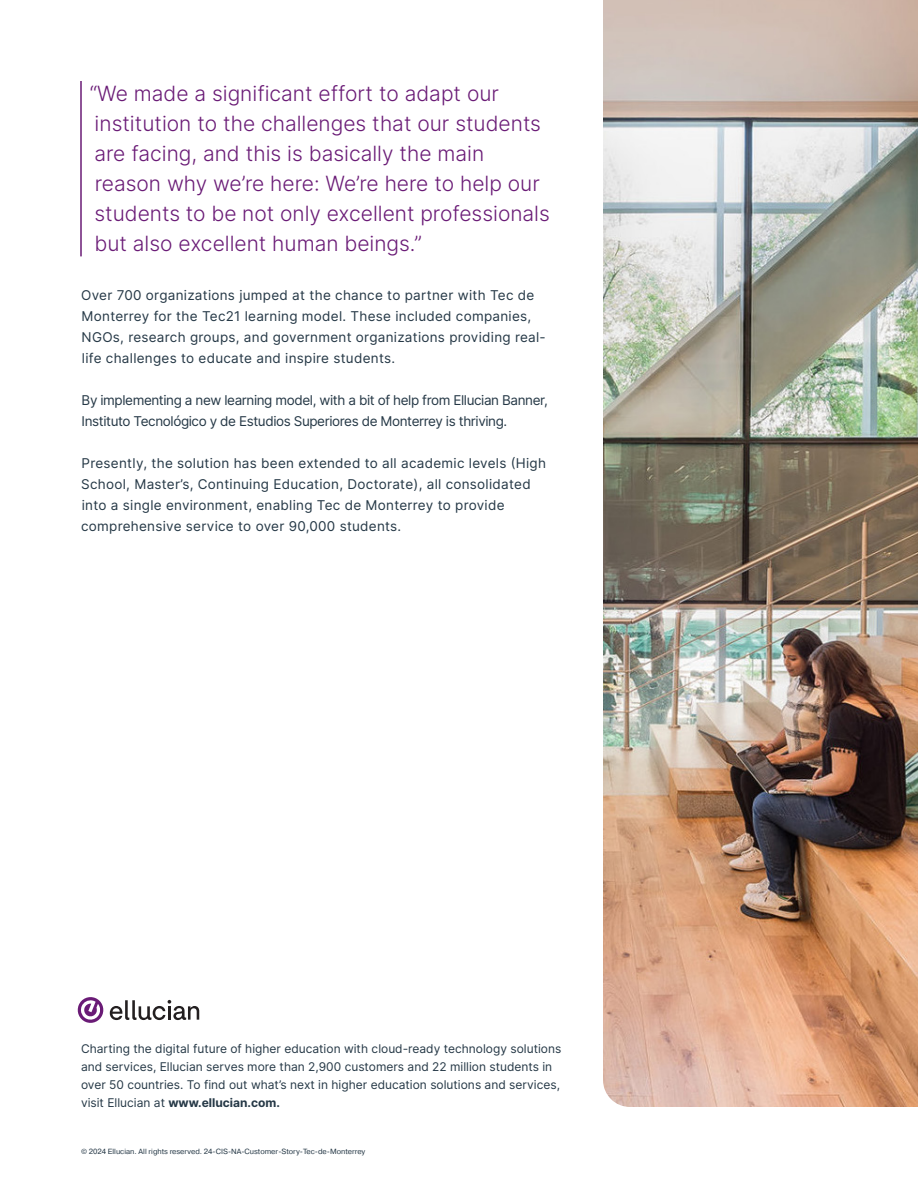
<style>
.page{position:relative;width:918px;height:1188px;background:#fff}
.page>*{position:absolute;margin:0;border:0;box-sizing:border-box;transform-origin:0 0}
.sidebar_-_text{font:300 21px/30px "Inter";color:#6a1b76}
.sidebar_-_text-2{font:13.5px/21px "Inter";letter-spacing:.02em;color:#253846}
.sidebar_-_text-3{font:13.5px/21px "Inter";letter-spacing:-.03em;color:#253846}
.text{font:12px/18px "Inter";color:#253846}
.t1{font:7.5px "Pragmatica";color:#253846}
.s1{font-weight:700}
</style>
<div class="page">
<hr style="left:80px;top:81px;width:2px;height:175px;background:#6a1b76">
<svg style="left:77px;top:997px;width:122px;height:26px"></svg>
<img style="left:603px;top:0;width:315px;height:1107px">
<p class="sidebar_-_text" style="left:90px;top:78px;width:462px">“We made a significant effort to adapt our institution to the challenges that our students are facing, and this is basically the main reason why we’re here: We’re here to help our students to be not only excellent professionals but also excellent human beings.”</p>
<p class="sidebar_-_text-2" style="left:81px;top:284px;width:466px">Over 700 organizations jumped at the chance to partner with Tec de Monterrey for the Tec21 learning model. These included companies, NGOs, research groups, and government organizations providing real&shy;life challenges to educate and inspire students.</p>
<p class="sidebar_-_text-3" style="left:82px;top:389px;width:468px">By implementing a new learning model, with a bit of help from Ellucian Banner,<br>Instituto Tecnológico y de Estudios Superiores de Monterrey is thriving.</p>
<p class="sidebar_-_text-2" style="left:81px;top:452px;width:467px">Presently, the solution has been extended to all academic levels (High School, Master’s, Continuing Education, Doctorate), all consolidated into a single environment, enabling Tec de Monterrey to provide comprehensive service to over 90,000 students.</p>
<p class="text" style="left:81px;top:1039px;width:482px">Charting the digital future of higher education with cloud-ready technology solutions and services, Ellucian serves more than 2,900 customers and 22 million students in over 50 countries. To find out what’s next in higher education solutions and services, visit Ellucian at <span class="s1">www.ellucian.com.</span></p>
<p class="t1" style="left:81px;top:1147px;width:286px">© 2024 Ellucian. All rights reserved. 24-CIS-NA-Customer-Story-Tec-de-Monterrey</p>
</div>
